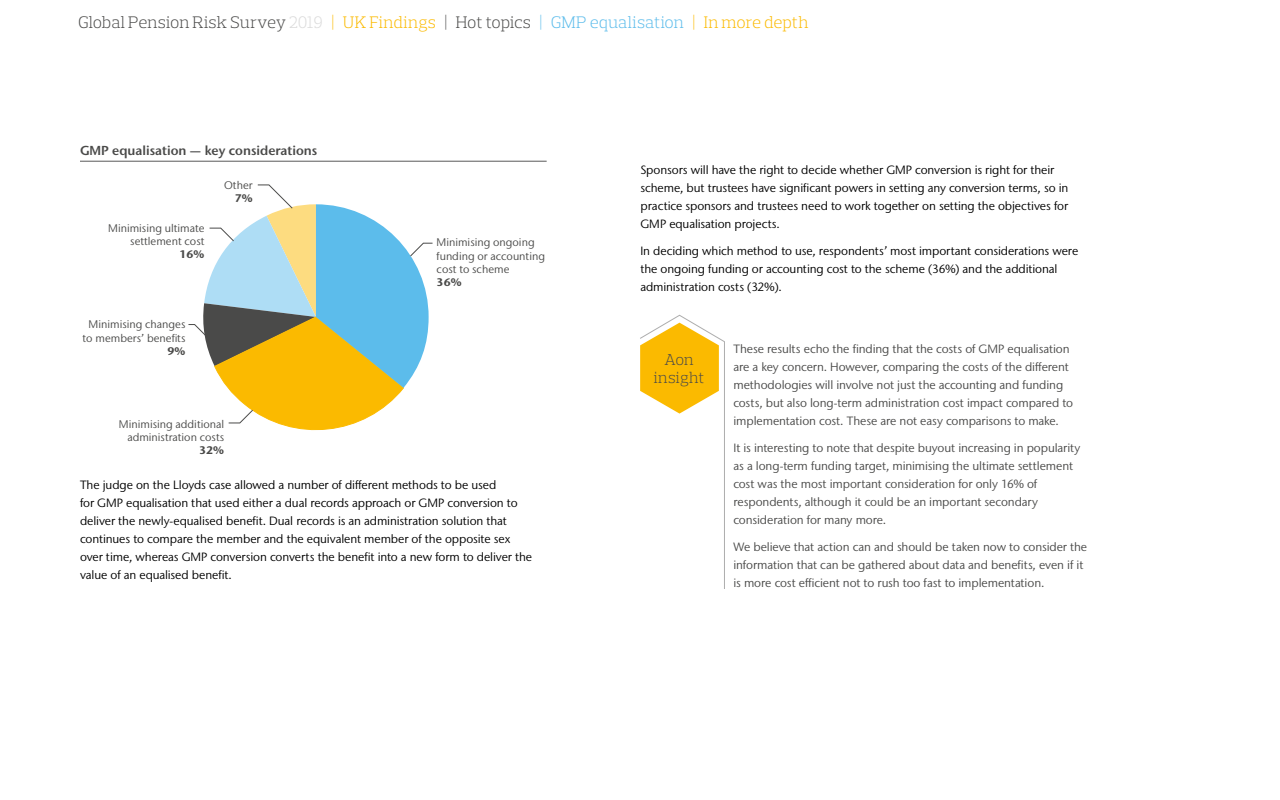
<style>
.page{position:relative;width:1280px;height:800px;background:#fff}
.page>*{position:absolute;margin:0;border:0;box-sizing:border-box;transform-origin:0 0}
.t1{font:300 17px "Prelo Slab";color:#4a4a49}
.t2{font:300 16px/18px "Prelo Slab";letter-spacing:.01em;color:#4a4a49;text-align:center}
.t3{font:600 13px "Stone Sans IIITC Std";color:#4a4a49}
.t4{font:12px/18px "Stone Sans IIITC Std";letter-spacing:-.005em;color:#000}
.t5{font:12px/18px "Stone Sans IIITC Std";letter-spacing:-.01em;color:#4a4a49}
.t6{font:11px/13.3px "Stone Sans IIITC Pro";color:#4a4a49;text-align:right}
.t7{font:700 11px "Stone Sans IIITC Pro";color:#4a4a49}
.s1{color:#dadada}
.s2{color:#fbba00}
.s3{color:#5cbceb}
</style>
<div class="page">
<hr style="left:80px;top:161px;width:467px;height:1px;background:#595959">
<svg style="left:640px;top:315px;width:85px;height:274px"></svg>
<svg style="left:188px;top:184px;width:245px;height:247px"></svg>
<h1 class="t1" style="left:78px;top:12px;width:732px">Global Pension Risk Survey <span class="s1">2019</span> <span class="s2">| UK Findings</span> | Hot topics <span class="s3">| GMP equalisation</span> <span class="s2">| In more depth</span></h1>
<p class="t3" style="left:80px;top:143px;width:239px">GMP equalisation — key considerations</p>
<p class="t6" style="left:108px;top:221px;width:98px">Minimising ultimate settlement cost</p>
<p class="t7" style="left:179px;top:247px;width:27px">16%</p>
<p class="t6" style="left:224px;top:178px;width:30px">Other</p>
<p class="t7" style="left:235px;top:191px;width:20px">7%</p>
<p class="t6" style="left:83px;top:318px;width:104px;text-align:center">Minimising changes to members’ benefits</p>
<p class="t7" style="left:167px;top:344px;width:20px">9%</p>
<p class="t6" style="left:119px;top:417px;width:107px">Minimising additional administration costs</p>
<p class="t7" style="left:199px;top:443px;width:27px">32%</p>
<p class="t6" style="left:437px;top:236px;width:110px;text-align:left">Minimising ongoing funding or accounting cost to scheme</p>
<p class="t7" style="left:437px;top:275px;width:27px">36%</p>
<p class="t4" style="left:80px;top:476px;width:454px">The judge on the Lloyds case allowed a number of different methods to be used<br>for GMP equalisation that used either a dual records approach or GMP conversion to deliver the newly-equalised benefit. Dual records is an administration solution that continues to compare the member and the equivalent member of the opposite sex over time, whereas GMP conversion converts the benefit into a new form to deliver the value of an equalised benefit.</p>
<p class="t4" style="left:640px;top:161px;width:429px">Sponsors will have the right to decide whether GMP conversion is right for their scheme, but trustees have significant powers in setting any conversion terms, so in practice sponsors and trustees need to work together on setting the objectives for GMP equalisation projects.</p>
<p class="t4" style="left:640px;top:242px;width:439px">In deciding which method to use, respondents’ most important considerations were the ongoing funding or accounting cost to the scheme (36%) and the additional administration costs (32%).</p>
<h2 class="t2" style="left:654px;top:351px;width:52px">Aon insight</h2>
<p class="t5" style="left:733px;top:339px;width:341px">These results echo the finding that the costs of GMP equalisation are a key concern. However, comparing the costs of the different methodologies will involve not just the accounting and funding costs, but also long-term administration cost impact compared to implementation cost. These are not easy comparisons to make.</p>
<p class="t5" style="left:733px;top:438px;width:348px">It is interesting to note that despite buyout increasing in popularity as a long-term funding target, minimising the ultimate settlement cost was the most important consideration for only 16% of respondents, although it could be an important secondary consideration for many more.</p>
<p class="t5" style="left:733px;top:537px;width:355px">We believe that action can and should be taken now to consider the information that can be gathered about data and benefits, even if it is more cost efficient not to rush too fast to implementation.</p>
</div>
